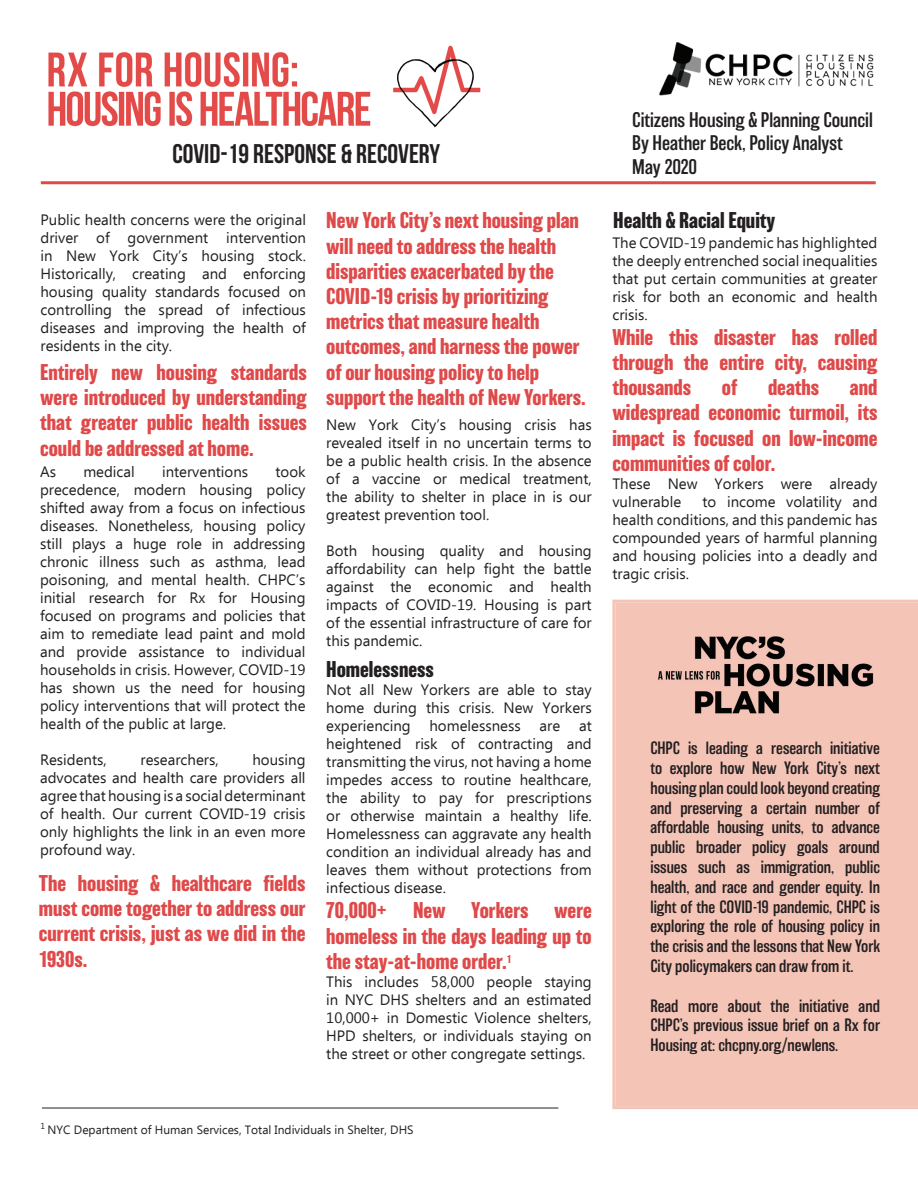
<style>
.page{position:relative;width:918px;height:1188px;background:#fff}
.page>*{position:absolute;margin:0;border:0;box-sizing:border-box;transform-origin:0 0}
.t1{font:700 27px "Bebas Neue";color:#231f20}
.t2{font:700 21px/25.2px "Balboa";color:#df4949;text-align:justify}
.t3{font:700 21px "Balboa";color:#231f20}
.t4{font:300 19.5px/23.4px "Balboa";color:#231f20}
.t5{font:300 16.5px/19.8px "Balboa";color:#231f20;text-align:justify}
.t6{font:15px/18px "Ebrima";color:#231f20;text-align:justify}
.t7{font:12px "Ebrima";color:#231f20}
</style>
<div class="page">
<div style="left:612px;top:600px;width:306px;height:509px;background:#f4c4b7"></div>
<hr style="left:41px;top:181px;width:835px;height:3px;background:#e04948">
<img style="left:659px;top:42px;width:215px;height:54px">
<img style="left:657px;top:636px;width:216px;height:82px">
<hr style="left:42px;top:1108px;width:516px;height:1px;background:#231f20">
<img style="left:48px;top:45px;width:433px;height:83px">
<h1 class="t1" style="left:172px;top:138px;width:269px">COVID-19 RESPONSE &amp; RECOVERY</h1>
<p class="t6" style="left:40px;top:212px;width:267px">Public health concerns were the original driver of government intervention in New York City’s housing stock.<br>Historically, creating and enforcing housing quality standards focused on controlling the spread of infectious diseases and improving the health of residents in the city.</p>
<h2 class="t2" style="left:40px;top:360px;width:268px">Entirely new housing standards were introduced by understanding that greater public health issues could be addressed at home.</h2>
<p class="t6" style="left:40px;top:464px;width:18px">As</p>
<p class="t6" style="left:83px;top:464px;width:53px">medical</p>
<p class="t6" style="left:162px;top:464px;width:88px">interventions</p>
<p class="t6" style="left:40px;top:464px;width:267px;text-indent:235px">took precedence, modern housing policy shifted away from a focus on infectious diseases. Nonetheless, housing policy still plays a huge role in addressing chronic illness such as asthma, lead poisoning, and mental health. CHPC’s initial research for Rx for Housing focused on programs and policies that aim to remediate lead paint and mold and provide assistance to individual households in crisis. However, COVID-19 has shown us the need for housing policy interventions that will protect the health of the public at large.</p>
<p class="t6" style="left:40px;top:752px;width:68px">Residents,</p>
<p class="t6" style="left:141px;top:752px;width:80px">researchers,</p>
<p class="t6" style="left:40px;top:752px;width:267px;text-indent:212px">housing advocates and health care providers all agree that housing is a social determinant of health. Our current COVID-19 crisis only highlights the link in an even more profound way.</p>
<h2 class="t2" style="left:39px;top:871px;width:268px">The housing &amp; healthcare fields must come together to address our current crisis, just as we did in the 1930s.</h2>
<p class="t2" style="left:326px;top:208px;width:261px;text-align:left">New York City’s next housing plan will need to address the health disparities exacerbated by the<br>COVID-19 crisis by prioritizing metrics that measure health outcomes, and harness the power of our housing policy to help support the health of New Yorkers.</p>
<p class="t6" style="left:326px;top:416px;width:267px">New York City’s housing crisis has revealed itself in no uncertain terms to be a public health crisis. In the absence of a vaccine or medical treatment, the ability to shelter in place in is our greatest prevention tool.</p>
<p class="t6" style="left:326px;top:542px;width:267px">Both housing quality and housing affordability can help fight the battle against the economic and health impacts of COVID-19. Housing is part of the essential infrastructure of care for this pandemic.</p>
<p class="t6" style="left:326px;top:682px;width:267px">Not all New Yorkers are able to stay home during this crisis. New Yorkers experiencing</p>
<h2 class="t3" style="left:326px;top:657px;width:109px">Homelessness</h2>
<p class="t6" style="left:429px;top:718px;width:93px">homelessness</p>
<p class="t6" style="left:540px;top:718px;width:22px">are</p>
<p class="t6" style="left:326px;top:718px;width:267px;text-indent:253px">at heightened risk of contracting and transmitting the virus, not having a home impedes access to routine healthcare, the ability to pay for prescriptions or otherwise maintain a healthy life.<br>Homelessness can aggravate any health condition an individual already has and leaves them without protections from infectious disease.</p>
<h2 class="t2" style="left:326px;top:898px;width:267px">70,000+ New Yorkers were homeless in the days leading up to the stay-at-home order.<sup>1</sup></h2>
<p class="t6" style="left:326px;top:974px;width:267px">This includes 58,000 people staying in NYC DHS shelters and an estimated 10,000+ in Domestic Violence shelters, HPD shelters, or individuals staying on the street or other congregate settings.</p>
<h3 class="t4" style="left:632px;top:108px;width:242px">Citizens Housing &amp; Planning Council<br>By Heather Beck, Policy Analyst<br>May 2020</h3>
<h2 class="t3" style="left:613px;top:208px;width:164px">Health &amp; Racial Equity</h2>
<p class="t6" style="left:612px;top:234px;width:267px">The COVID-19 pandemic has highlighted the deeply entrenched social inequalities that put certain communities at greater risk for both an economic and health crisis.</p>
<h2 class="t2" style="left:612px;top:325px;width:267px">While this disaster has rolled through the entire city, causing thousands</h2>
<h2 class="t2" style="left:612px;top:375px;width:267px;text-indent:238px">and widespread economic turmoil, its impact is focused on low-income communities of color.</h2>
<p class="t6" style="left:612px;top:476px;width:267px">These New Yorkers were already vulnerable</p>
<h2 class="t2" style="left:722px;top:375px;width:17px">of</h2>
<h2 class="t2" style="left:768px;top:375px;width:53px">deaths</h2>
<p class="t6" style="left:612px;top:494px;width:267px;text-indent:90px">to income volatility and health conditions, and this pandemic has compounded years of harmful planning and housing policies into a deadly and tragic crisis.</p>
<p class="t5" style="left:650px;top:738px;width:231px">CHPC is leading a research initiative to explore how New York City’s next housing plan could look beyond creating and preserving a certain number of affordable housing units, to advance public broader policy goals around issues such as immigration, public health, and race and gender equity. In light of the COVID-19 pandemic, CHPC is exploring the role of housing policy in the crisis and the lessons that New York City policymakers can draw from it.</p>
<p class="t5" style="left:650px;top:996px;width:231px">Read more about the initiative and CHPC’s previous issue brief on a Rx for Housing at: chcpny.org/newlens.</p>
<p class="t7" style="left:40px;top:1122px;width:375px"><sup>1</sup> NYC Department of Human Services, Total Individuals in Shelter, DHS</p>
</div>
